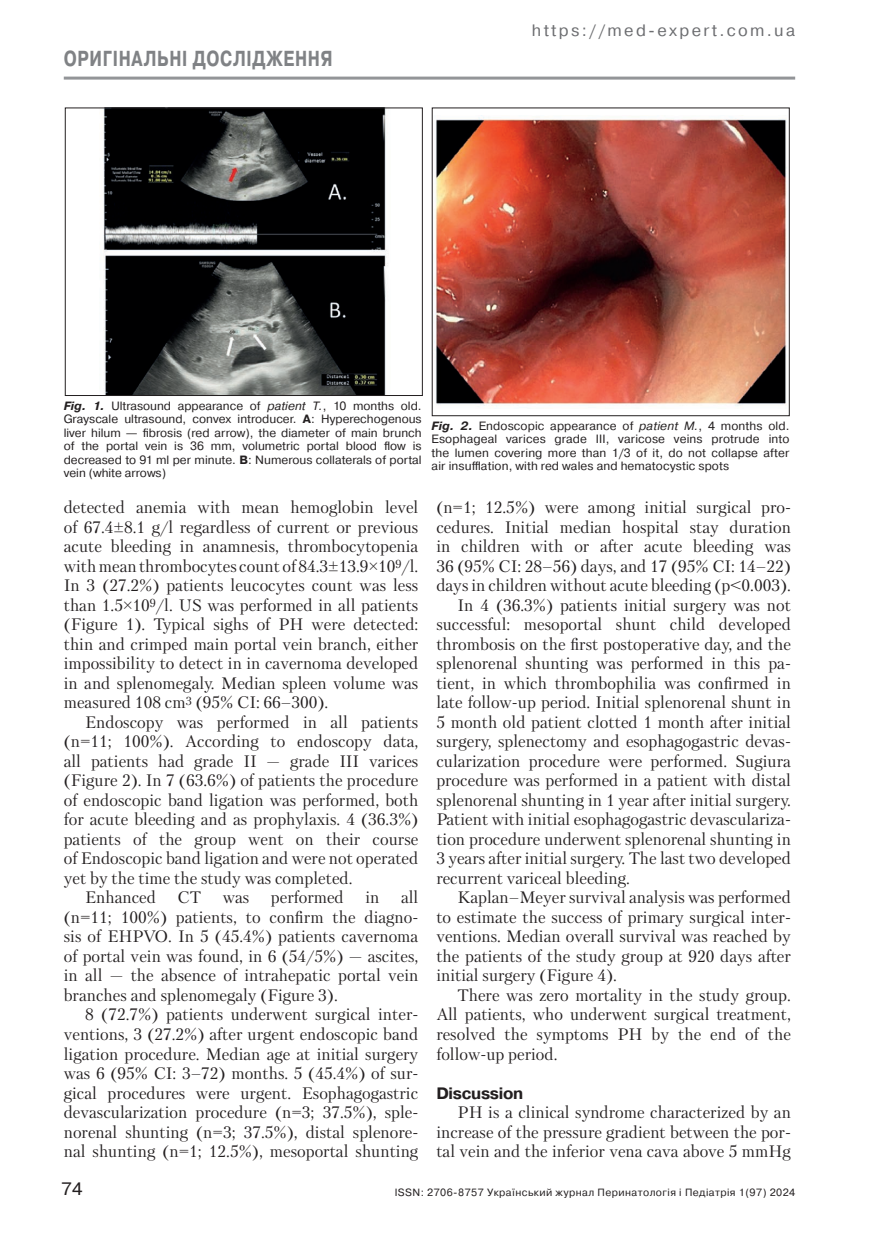
<style>
.page{position:relative;width:893px;height:1234px;background:#fff}
.page>*{position:absolute;margin:0;border:0;box-sizing:border-box;transform-origin:0 0}
.t1{font:700 21.75px "Pragmatica";letter-spacing:.04em;color:#808285;scale:.76 1}
.t2{font:18px "Pragmatica C";color:#231f20}
.ТЕКСТ{font:16.5px/19.5px "Petersburg";color:#231f20;text-align:justify}
.t3{font:16.5px "Pragmatica C";letter-spacing:.14em;color:#6c6d70}
.Підзаголовок{font:700 16.5px "Pragmatica";letter-spacing:-.02em;color:#231f20}
.Tabl-Shapka{font:12px/13.5px "Pragmatica";letter-spacing:.005em;color:#231f20;text-align:justify}
.t4{font:10.5px "Pragmatica C";letter-spacing:.04em;color:#231f20}
.s1{font-weight:700;font-style:italic}
.s2{font-style:italic}
.s3{font-weight:700}
</style>
<div class="page">
<hr style="left:64px;top:77px;width:731px;height:3px;background:#939598">
<img style="left:103px;top:110px;width:284px;height:283px">
<div style="left:65px;top:108px;width:358px;height:287px;border:1px solid #231f20"></div>
<img style="left:434px;top:117px;width:353px;height:290px">
<h1 class="t1" style="left:64px;top:45px;width:355px">ОРИГІНАЛЬНІ ДОСЛІДЖЕННЯ</h1>
<p class="t3" style="left:532px;top:21px;width:265px">https://med-expert.com.ua</p>
<p class="Tabl-Shapka" style="left:64px;top:399px;width:359px"><span class="s1">Fig. 1.</span> Ultrasound appearance of <span class="s2">patient T.</span>, 10 months old.<br>Grayscale ultrasound, convex introducer. <span class="s3">A</span>: Hyperechogenous liver hilum — fibrosis (red arrow), the diameter of main brunch of the portal vein is 36 mm, volumetric portal blood flow is decreased to 91 ml per minute. <span class="s3">B</span>: Numerous collaterals of portal vein (white arrows)</p>
<p class="ТЕКСТ" style="left:64px;top:497px;width:356px">detected anemia with mean hemoglobin level of 67.4±8.1 g/l regardless of current or previous acute bleeding in anamnesis, thrombocytopenia with mean thrombocytes count of 84.3±13.9×10<sup>9</sup>/l.<br>In 3 (27.2%) patients leucocytes count was less than 1.5×10<sup>9</sup>/l. US was performed in all patients (Figure 1). Typical sighs of PH were detected: thin and crimped main portal vein branch, either impossibility to detect in in cavernoma developed in and splenomegaly. Median spleen volume was measured 108 cm<sup>3</sup> (95% CI: 66–300).</p>
<p class="ТЕКСТ" style="left:64px;top:712px;width:356px;text-indent:21px">Endoscopy was performed in all patients (n=11; 100%). According to endoscopy data, all patients had grade II — grade III varices (Figure 2). In 7 (63.6%) of patients the procedure of endoscopic band ligation was performed, both for acute bleeding and as prophylaxis. 4 (36.3%) patients of the group went on their course of Endoscopic band ligation and were not operated yet by the time the study was completed.</p>
<p class="ТЕКСТ" style="left:85px;top:887px;width:72px">Enhanced</p>
<p class="ТЕКСТ" style="left:178px;top:887px;width:25px">CT</p>
<p class="ТЕКСТ" style="left:223px;top:887px;width:28px">was</p>
<p class="ТЕКСТ" style="left:271px;top:887px;width:74px">performed</p>
<p class="ТЕКСТ" style="left:365px;top:887px;width:16px">in</p>
<p class="ТЕКСТ" style="left:64px;top:887px;width:356px;text-indent:337px">all (n=11; 100%) patients, to confirm the diagno&shy;sis of EHPVO. In 5 (45.4%) patients cavernoma of portal vein was found, in 6 (54/5%) — ascites, in all — the absence of intrahepatic portal vein branches and splenomegaly (Figure 3).</p>
<p class="ТЕКСТ" style="left:64px;top:1004px;width:356px;text-indent:21px">8 (72.7%) patients underwent surgical inter&shy;ventions, 3 (27.2%) after urgent endoscopic band ligation procedure. Median age at initial surgery was 6 (95% CI: 3–72) months. 5 (45.4%) of sur&shy;gical procedures were urgent. Esophagogastric devascularization procedure (n=3; 37.5%), sple&shy;norenal shunting (n=3; 37.5%), distal splenore&shy;nal shunting (n=1; 12.5%), mesoportal shunting</p>
<p class="Tabl-Shapka" style="left:432px;top:419px;width:359px"><span class="s1">Fig. 2.</span> Endoscopic appearance of <span class="s2">patient M.</span>, 4 months old.<br>Esophageal varices grade III, varicose veins protrude into the lumen covering more than 1/3 of it, do not collapse after air insufflation, with red wales and hematocystic spots</p>
<p class="ТЕКСТ" style="left:436px;top:497px;width:356px">(n=1; 12.5%) were among initial surgical pro&shy;cedures. Initial median hospital stay duration in children with or after acute bleeding was 36 (95% CI: 28–56) days, and 17 (95% CI: 14–22) days in children without acute bleeding (p&lt;0.003).</p>
<p class="ТЕКСТ" style="left:436px;top:595px;width:356px;text-indent:21px">In 4 (36.3%) patients initial surgery was not successful: mesoportal shunt child developed thrombosis on the first postoperative day, and the splenorenal shunting was performed in this pa&shy;tient, in which thrombophilia was confirmed in late follow-up period. Initial splenorenal shunt in 5 month old patient clotted 1 month after initial surgery, splenectomy and esophagogastric devas&shy;cularization procedure were performed. Sugiura procedure was performed in a patient with distal splenorenal shunting in 1 year after initial surgery.<br>Patient with initial esophagogastric devasculariza&shy;tion procedure underwent splenorenal shunting in 3 years after initial surgery. The last two developed recurrent variceal bleeding.</p>
<p class="ТЕКСТ" style="left:436px;top:887px;width:356px;text-indent:21px">Kaplan–Meyer survival analysis was performed to estimate the success of primary surgical inter&shy;ventions. Median overall survival was reached by the patients of the study group at 920 days after initial surgery (Figure 4).</p>
<p class="ТЕКСТ" style="left:436px;top:985px;width:356px;text-indent:21px">There was zero mortality in the study group.<br>All patients, who underwent surgical treatment, resolved the symptoms PH by the end of the follow-up period.</p>
<p class="Підзаголовок" style="left:436px;top:1081px;width:88px">Discussion</p>
<p class="ТЕКСТ" style="left:436px;top:1102px;width:356px;text-indent:21px">PH is a clinical syndrome characterized by an increase of the pressure gradient between the por&shy;tal vein and the inferior vena cava above 5 mmHg</p>
<p class="t2" style="left:62px;top:1178px;width:22px">74</p>
<p class="t4" style="left:395px;top:1186px;width:402px">ISSN: 2706-8757 Український журнал Перинатологія і Педіатрія 1(97) 2024</p>
</div>
